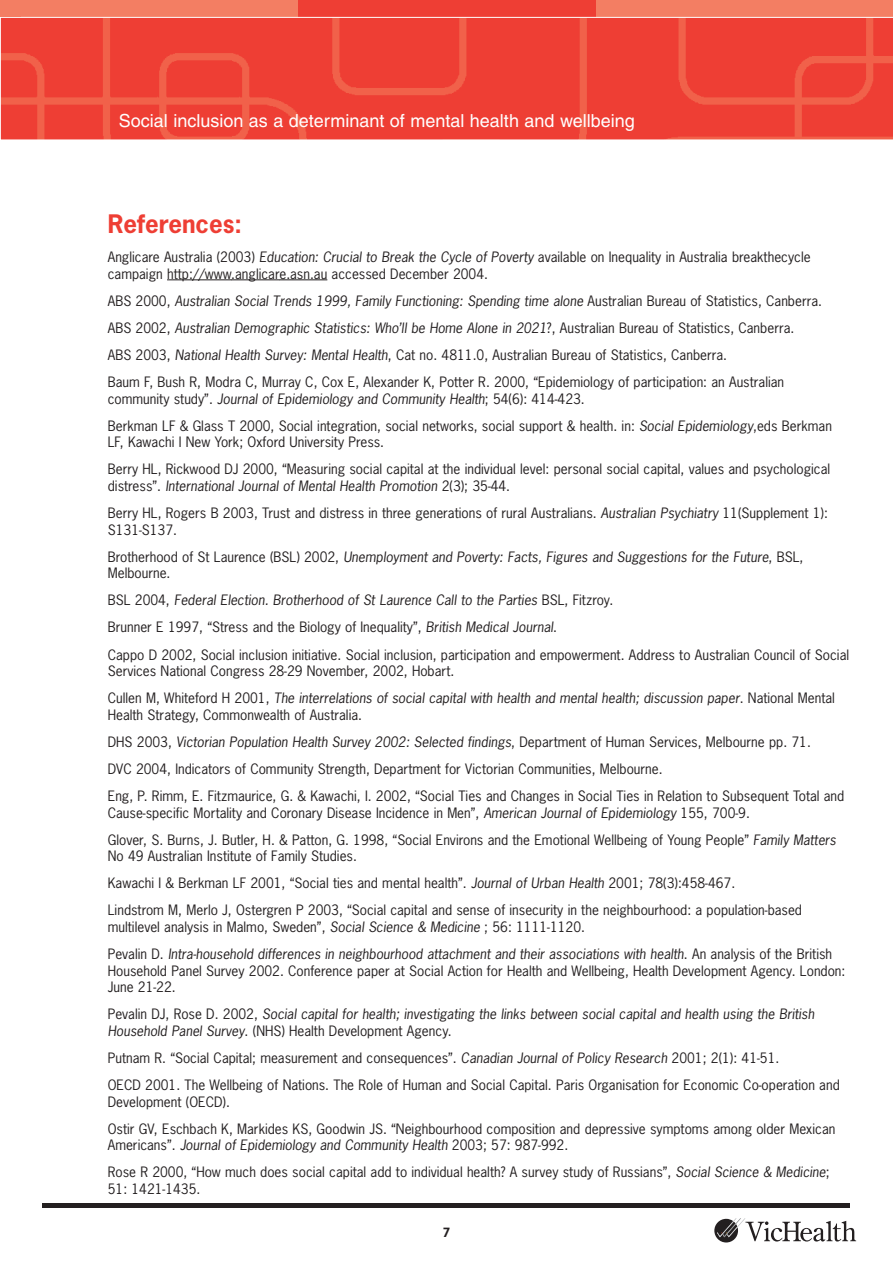
<style>
.page{position:relative;width:893px;height:1263px;background:#fff}
.page>*{position:absolute;margin:0;border:0;box-sizing:border-box;transform-origin:0 0}
.t1{font:700 24px "News Gothic";color:#ee3e34}
.t2{font:18px "Helvetica";color:#fff}
.t3{font:13.5px/27.2px "News Gothic";color:#231f20}
.t4{font:italic 13.5px/27.2px "News Gothic";color:#231f20}
.t5{font:700 12px "News Gothic";color:#231f20}
.s1{font-style:italic}
.s2{font-style:normal}
</style>
<div class="page">
<div style="left:0;top:0;width:299px;height:17px;background:#f37e63"></div>
<div style="left:299px;top:0;width:297px;height:17px;background:#ee3e34"></div>
<div style="left:596px;top:0;width:297px;height:17px;background:#f37e63"></div>
<svg style="left:0;top:17px;width:893px;height:123px;background:#ee4439"></svg>
<hr style="left:167px;top:279px;width:65px;height:1px;background:#231f20">
<hr style="left:231px;top:279px;width:49px;height:1px;background:#231f20">
<hr style="left:279px;top:279px;width:48px;height:1px;background:#231f20">
<svg style="left:714px;top:1218px;width:142px;height:24px"></svg>
<div style="left:43px;top:1203px;width:807px;height:5px;background:#231f20"></div>
<h2 class="t2" style="left:119px;top:114px;width:518px">Social inclusion as a determinant of mental health and wellbeing</h2>
<h1 class="t1" style="left:108px;top:210px;width:136px">References:</h1>
<p class="t3" style="left:108px;top:249px;width:704px;line-height:16.5px">Anglicare Australia (2003) <span class="s1">Education: Crucial to Break the Cycle of Poverty</span> available on Inequality in Australia breakthecycle campaign http://www.anglicare.asn.au accessed December 2004.</p>
<p class="t3" style="left:108px;top:287px;width:716px">ABS 2000, <span class="s1">Australian Social Trends 1999, Family Functioning: Spending time alone</span> Australian Bureau of Statistics, Canberra.<br>ABS 2002, <span class="s1">Australian Demographic Statistics: Who’ll be Home Alone in 2021</span>?, Australian Bureau of Statistics, Canberra.<br>ABS 2003, <span class="s1">National Health Survey: Mental Health</span>, Cat no. 4811.0, Australian Bureau of Statistics, Canberra.<br>Baum F, Bush R, Modra C, Murray C, Cox E, Alexander K, Potter R. 2000, “Epidemiology of participation: an Australian</p>
<p class="t3" style="left:108px;top:385px;width:726px">community study”. <span class="s1">Journal of Epidemiology and Community Health</span>; 54(6): 414-423.<br>Berkman LF &amp; Glass T 2000, Social integration, social networks, social support &amp; health. in: <span class="s1">Social Epidemiology</span>,eds Berkman</p>
<p class="t3" style="left:108px;top:429px;width:724px">LF, Kawachi I New York; Oxford University Press.<br>Berry HL, Rickwood DJ 2000, “Measuring social capital at the individual level: personal social capital, values and psychological</p>
<p class="t3" style="left:108px;top:473px;width:722px">distress”. <span class="s1">International Journal of Mental Health Promotion</span> 2(3); 35-44.<br>Berry HL, Rogers B 2003, Trust and distress in three generations of rural Australians. <span class="s1">Australian Psychiatry</span> 11(Supplement 1):</p>
<p class="t4" style="left:108px;top:516px;width:697px"><span class="s2">S131-S137.<br>Brotherhood of St Laurence (BSL) 2002,</span> Unemployment and Poverty: Facts, Figures and Suggestions for the Future<span class="s2">, BSL,</span></p>
<p class="t3" style="left:108px;top:560px;width:743px">Melbourne.<br>BSL 2004, <span class="s1">Federal Election. Brotherhood of St Laurence Call to the Parties</span> BSL, Fitzroy.<br>Brunner E 1997, “Stress and the Biology of Inequality”, <span class="s1">British Medical Journal</span>.<br>Cappo D 2002, Social inclusion initiative. Social inclusion, participation and empowerment. Address to Australian Council of Social</p>
<p class="t3" style="left:108px;top:658px;width:729px">Services National Congress 28-29 November, 2002, Hobart.<br>Cullen M, Whiteford H 2001, <span class="s1">The interrelations of social capital with health and mental health; discussion paper</span>. National Mental</p>
<p class="t3" style="left:108px;top:701px;width:738px">Health Strategy, Commonwealth of Australia.<br>DHS 2003, <span class="s1">Victorian Population Health Survey 2002: Selected findings</span>, Department of Human Services, Melbourne pp. 71.<br>DVC 2004, Indicators of Community Strength, Department for Victorian Communities, Melbourne.<br>Eng, P. Rimm, E. Fitzmaurice, G. &amp; Kawachi, I. 2002, “Social Ties and Changes in Social Ties in Relation to Subsequent Total and</p>
<p class="t3" style="left:108px;top:799px;width:730px">Cause-specific Mortality and Coronary Disease Incidence in Men”, <span class="s1">American Journal of Epidemiology</span> 155, 700-9.<br>Glover, S. Burns, J. Butler, H. &amp; Patton, G. 1998, “Social Environs and the Emotional Wellbeing of Young People” <span class="s1">Family Matters</span></p>
<p class="t3" style="left:108px;top:843px;width:696px">No 49 Australian Institute of Family Studies.<br>Kawachi I &amp; Berkman LF 2001, “Social ties and mental health”. <span class="s1">Journal of Urban Health</span> 2001; 78(3):458-467.<br>Lindstrom M, Merlo J, Ostergren P 2003, “Social capital and sense of insecurity in the neighbourhood: a population-based</p>
<p class="t4" style="left:108px;top:914px;width:726px"><span class="s2">multilevel analysis in Malmo, Sweden”,</span> Social Science &amp; Medicine <span class="s2">; 56: 1111-1120.<br>Pevalin D.</span> Intra-household differences in neighbourhood attachment and their associations with health<span class="s2">. An analysis of the British</span></p>
<p class="t3" style="left:108px;top:963px;width:739px;line-height:16.5px">Household Panel Survey 2002. Conference paper at Social Action for Health and Wellbeing, Health Development Agency. London:<br>June 21-22.</p>
<p class="t4" style="left:108px;top:1006px;width:708px;line-height:16.5px"><span class="s2">Pevalin DJ, Rose D. 2002,</span> Social capital for health; investigating the links between social capital and health using the British<br>Household Panel Survey<span class="s2">. (NHS) Health Development Agency.</span></p>
<p class="t3" style="left:108px;top:1045px;width:733px">Putnam R. “Social Capital; measurement and consequences”. <span class="s1">Canadian Journal of Policy Research</span> 2001; 2(1): 41-51.<br>OECD 2001. The Wellbeing of Nations. The Role of Human and Social Capital. Paris Organisation for Economic Co-operation and</p>
<p class="t3" style="left:108px;top:1088px;width:729px">Development (OECD).<br>Ostir GV, Eschbach K, Markides KS, Goodwin JS. “Neighbourhood composition and depressive symptoms among older Mexican</p>
<p class="t3" style="left:108px;top:1132px;width:723px">Americans”. <span class="s1">Journal of Epidemiology and Community Health</span> 2003; 57: 987-992.<br>Rose R 2000, “How much does social capital add to individual health? A survey study of Russians”, <span class="s1">Social Science &amp; Medicine</span>;</p>
<p class="t3" style="left:108px;top:1175px;width:94px">51: 1421-1435.</p>
<p class="t5" style="left:443px;top:1225px;width:9px">7</p>
</div>
